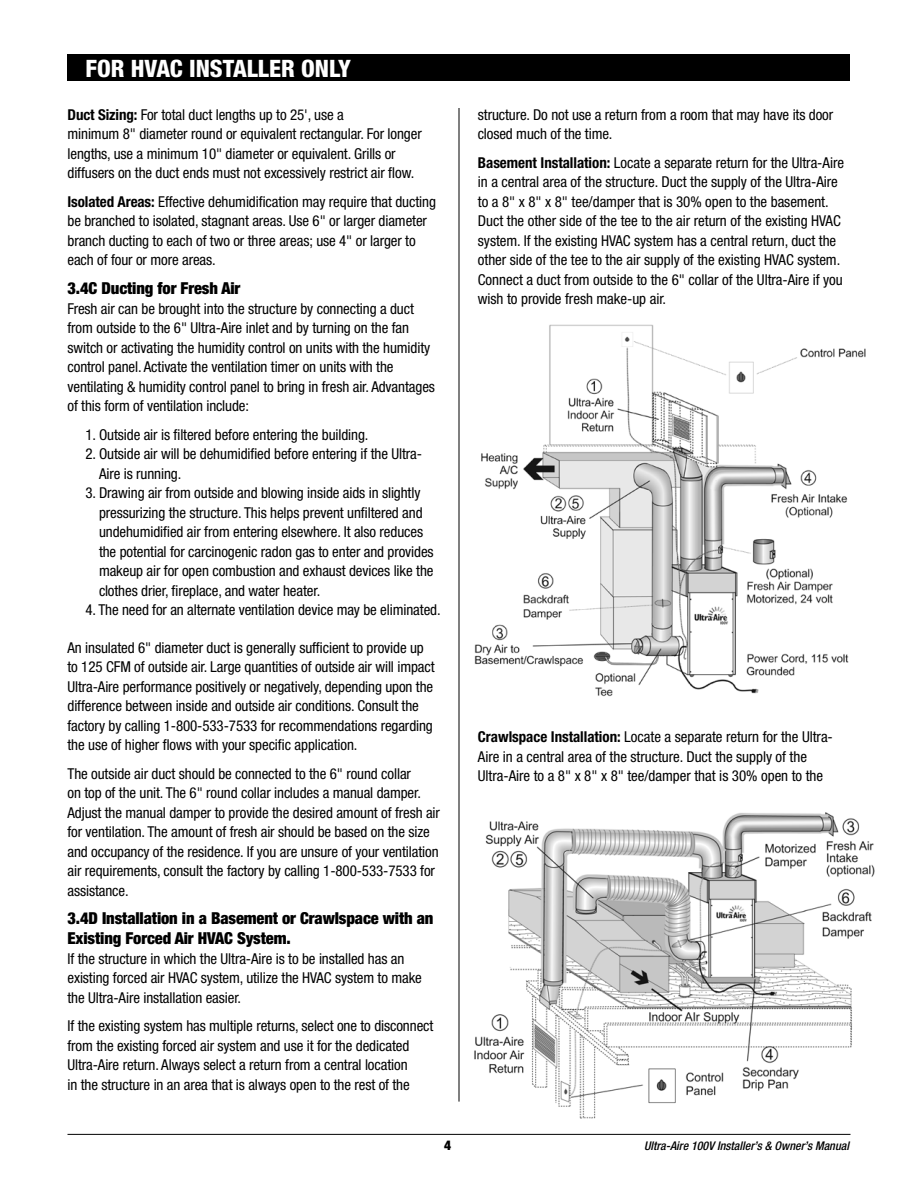
<style>
.page{position:relative;width:918px;height:1188px;background:#fff}
.page>*{position:absolute;margin:0;border:0;box-sizing:border-box;transform-origin:0 0}
.t1{font:800 condensed 24px "Helvetica Neue";color:#fff}
.t2{font:900 condensed 16.5px/19.8px "Helvetica Neue";letter-spacing:-.005em;color:#000}
.t3{font:condensed 15px/19.5px "Helvetica Neue";letter-spacing:-.005em;color:#000}
.t4{font:900 condensed 13.5px "Helvetica Neue";color:#000}
.t5{font:italic 500 condensed 12px "Helvetica Neue";color:#000}
.s1{font-weight:700}
</style>
<div class="page">
<div style="left:68px;top:54px;width:782px;height:27px;background:#000"></div>
<img style="left:474px;top:324px;width:392px;height:373px">
<hr style="left:68px;top:1134px;width:782px;height:1px;background:#000">
<hr style="left:459px;top:108px;width:1px;height:994px;background:#000">
<img style="left:474px;top:812px;width:401px;height:307px">
<h1 class="t1" style="left:86px;top:54px;width:267px">FOR HVAC INSTALLER ONLY</h1>
<p class="t3" style="left:68px;top:105px;width:356px"><span class="s1">Duct Sizing:</span> For total duct lengths up to 25', use a<br>minimum 8" diameter round or equivalent rectangular. For longer lengths, use a minimum 10" diameter or equivalent. Grills or diffusers on the duct ends must not excessively restrict air flow.</p>
<p class="t3" style="left:68px;top:192px;width:370px"><span class="s1">Isolated Areas:</span> Effective dehumidification may require that ducting be branched to isolated, stagnant areas. Use 6" or larger diameter branch ducting to each of two or three areas; use 4" or larger to each of four or more areas.</p>
<p class="t2" style="left:68px;top:278px;width:174px">3.4C Ducting for Fresh Air</p>
<p class="t3" style="left:68px;top:298px;width:369px">Fresh air can be brought into the structure by connecting a duct from outside to the 6" Ultra-Aire inlet and by turning on the fan switch or activating the humidity control on units with the humidity control panel. Activate the ventilation timer on units with the ventilating &amp; humidity control panel to bring in fresh air. Advantages of this form of ventilation include:</p>
<p class="t3" style="left:86px;top:424px;width:285px">1. Outside air is filtered before entering the building.</p>
<p class="t3" style="left:99px;top:444px;width:324px;text-indent:-14px">2. Outside air will be dehumidified before entering if the Ultra-<br>Aire is running.</p>
<p class="t3" style="left:99px;top:483px;width:336px;text-indent:-14px">3. Drawing air from outside and blowing inside aids in slightly pressurizing the structure. This helps prevent unfiltered and undehumidified air from entering elsewhere. It also reduces the potential for carcinogenic radon gas to enter and provides makeup air for open combustion and exhaust devices like the clothes drier, fireplace, and water heater.</p>
<p class="t3" style="left:86px;top:600px;width:357px">4. The need for an alternate ventilation device may be eliminated.</p>
<p class="t3" style="left:68px;top:637px;width:369px">An insulated 6" diameter duct is generally sufficient to provide up to 125 CFM of outside air. Large quantities of outside air will impact Ultra-Aire performance positively or negatively, depending upon the difference between inside and outside air conditions. Consult the factory by calling 1-800-533-7533 for recommendations regarding the use of higher flows with your specific application.</p>
<p class="t3" style="left:68px;top:763px;width:374px">The outside air duct should be connected to the 6" round collar<br>on top of the unit. The 6" round collar includes a manual damper.<br>Adjust the manual damper to provide the desired amount of fresh air for ventilation. The amount of fresh air should be based on the size and occupancy of the residence. If you are unsure of your ventilation air requirements, consult the factory by calling 1-800-533-7533 for assistance.</p>
<p class="t2" style="left:68px;top:908px;width:368px">3.4D Installation in a Basement or Crawlspace with an<br>Existing Forced Air HVAC System.</p>
<p class="t3" style="left:68px;top:949px;width:356px">If the structure in which the Ultra-Aire is to be installed has an existing forced air HVAC system, utilize the HVAC system to make the Ultra-Aire installation easier.</p>
<p class="t3" style="left:68px;top:1016px;width:367px">If the existing system has multiple returns, select one to disconnect from the existing forced air system and use it for the dedicated Ultra-Aire return. Always select a return from a central location<br>in the structure in an area that is always open to the rest of the</p>
<p class="t3" style="left:478px;top:105px;width:357px">structure. Do not use a return from a room that may have its door closed much of the time.</p>
<p class="t3" style="left:478px;top:153px;width:368px"><span class="s1">Basement Installation:</span> Locate a separate return for the Ultra-Aire in a central area of the structure. Duct the supply of the Ultra-Aire to a 8" x 8" x 8" tee/damper that is 30% open to the basement.<br>Duct the other side of the tee to the air return of the existing HVAC system. If the existing HVAC system has a central return, duct the other side of the tee to the air supply of the existing HVAC system.<br>Connect a duct from outside to the 6" collar of the Ultra-Aire if you wish to provide fresh make-up air.</p>
<p class="t3" style="left:478px;top:727px;width:357px"><span class="s1">Crawlspace Installation:</span> Locate a separate return for the Ultra-<br>Aire in a central area of the structure. Duct the supply of the<br>Ultra-Aire to a 8" x 8" x 8" tee/damper that is 30% open to the</p>
<p class="t4" style="left:444px;top:1137px;width:9px">4</p>
<p class="t5" style="left:644px;top:1138px;width:206px">Ultra-Aire 100V Installer’s &amp; Owner’s Manual</p>
</div>
